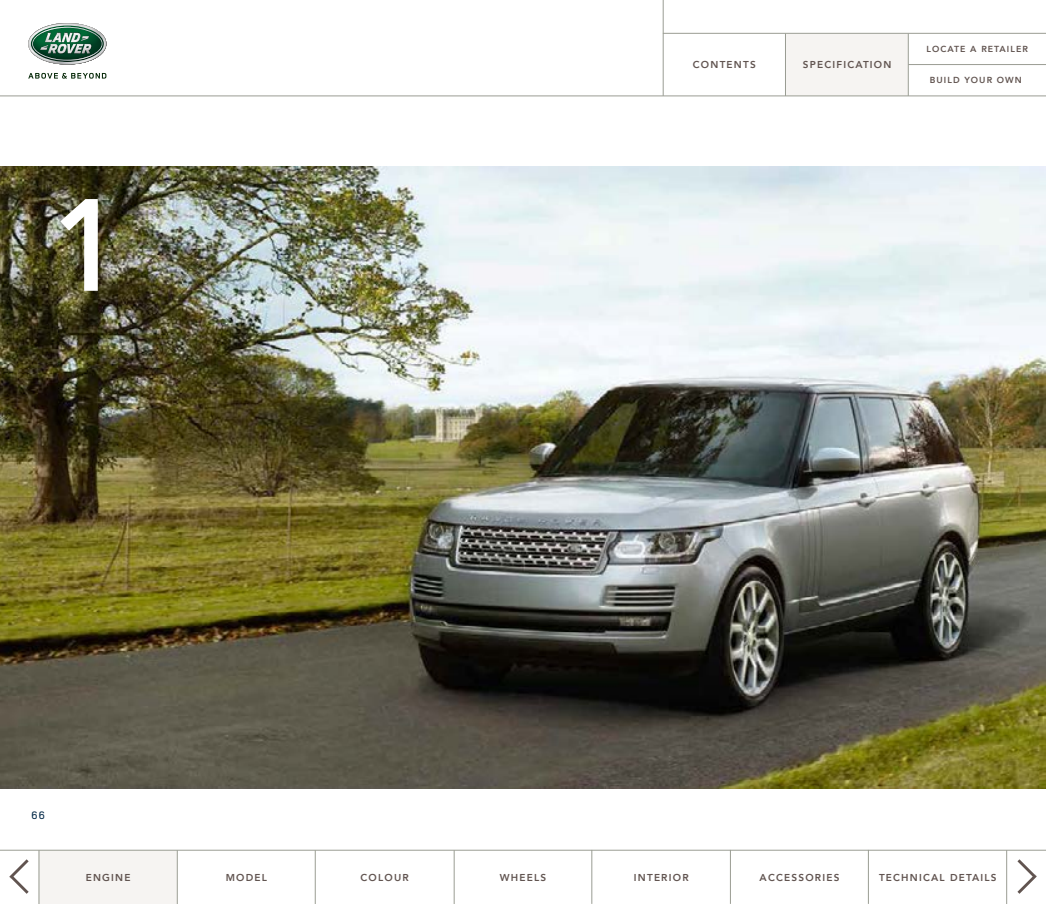
<style>
.page{position:relative;width:1046px;height:904px;background:#fff}
.page>*{position:absolute;margin:0;border:0;box-sizing:border-box;transform-origin:0 0}
.t1{font:600 137.5px "Land Rover Wide";color:#fff}
.t2{font:500 11.25px "Land Rover Wide";color:#002746}
.t3{font:800 10px "Avenir LT Com";letter-spacing:.12em;color:#615450}
.t4{font:800 8.75px "Avenir LT Com";letter-spacing:.12em;color:#615450}
</style>
<div class="page">
<svg style="left:28px;top:73px;width:78px;height:6px"></svg>
<svg style="left:28px;top:23px;width:78px;height:42px"></svg>
<div style="left:785px;top:34px;width:122px;height:61px;background:#f6f4f2"></div>
<div style="left:39px;top:850px;width:138px;height:54px;background:#f6f4f2"></div>
<svg style="left:1017px;top:859px;width:19px;height:34px"></svg>
<svg style="left:9px;top:859px;width:20px;height:34px"></svg>
<hr style="left:662px;top:33px;width:383px;height:1px;background:#9a9d93">
<hr style="left:0;top:96px;width:1045px;height:1px;background:#9a9d93">
<hr style="left:662px;top:0;width:1px;height:96px;background:#9a9d93">
<hr style="left:785px;top:33px;width:1px;height:63px;background:#9a9d93">
<hr style="left:907px;top:33px;width:1px;height:63px;background:#9a9d93">
<hr style="left:908px;top:64px;width:137px;height:1px;background:#9a9d93">
<hr style="left:0;top:849px;width:1045px;height:1px;background:#9a9d93">
<hr style="left:39px;top:850px;width:1px;height:54px;background:#9a9d93">
<hr style="left:1006px;top:850px;width:1px;height:54px;background:#9a9d93">
<hr style="left:177px;top:850px;width:1px;height:54px;background:#9a9d93">
<hr style="left:315px;top:850px;width:1px;height:54px;background:#9a9d93">
<hr style="left:454px;top:850px;width:1px;height:54px;background:#9a9d93">
<hr style="left:591px;top:850px;width:1px;height:53px;background:#9a9d93">
<hr style="left:730px;top:850px;width:1px;height:53px;background:#9a9d93">
<hr style="left:867px;top:850px;width:1px;height:53px;background:#9a9d93">
<img style="left:0;top:167px;width:1045px;height:621px">
<h1 class="t1" style="left:48px;top:150px;width:82px">1</h1>
<p class="t3" style="left:692px;top:59px;width:64px">CONTENTS</p>
<p class="t3" style="left:802px;top:59px;width:90px">SPECIFICATION</p>
<p class="t4" style="left:926px;top:44px;width:103px">LOCATE A RETAILER</p>
<p class="t4" style="left:929px;top:75px;width:93px">BUILD YOUR OWN</p>
<p class="t2" style="left:31px;top:807px;width:16px">66</p>
<p class="t3" style="left:86px;top:871px;width:46px">ENGINE</p>
<p class="t3" style="left:226px;top:871px;width:43px">MODEL</p>
<p class="t3" style="left:360px;top:871px;width:50px">COLOUR</p>
<p class="t3" style="left:499px;top:871px;width:48px">WHEELS</p>
<p class="t3" style="left:633px;top:871px;width:56px">INTERIOR</p>
<p class="t3" style="left:759px;top:871px;width:81px">ACCESSORIES</p>
<p class="t3" style="left:878px;top:871px;width:119px">TECHNICAL DETAILS</p>
</div>
